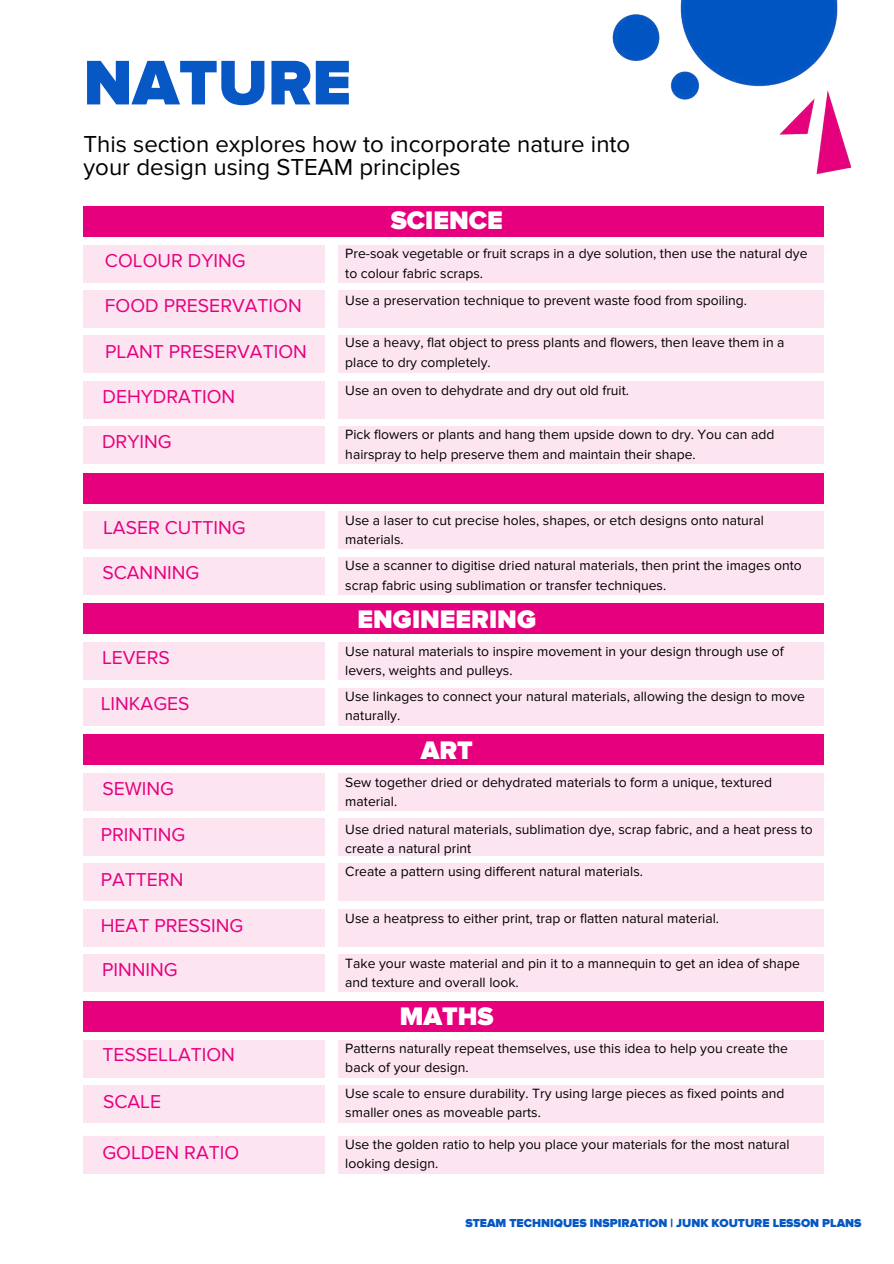
<style>
.page{position:relative;width:894px;height:1264px;background:#fff}
.page>*{position:absolute;margin:0;border:0;box-sizing:border-box;transform-origin:0 0}
.t1{font:900 65.25px "Proxima Nova";color:#0758c4}
.t2{font:900 26.25px "Proxima Nova";color:#fff}
.t3{font:24px/23.7px "Proxima Nova";color:#000}
.t4{font:19.35px "Proxima Nova";color:#e6007e}
.t5{font:13.95px/19.2px "Proxima Nova";color:#000}
.t6{font:900 12px "Proxima Nova";color:#0758c4}
</style>
<div class="page">
<div style="left:83px;top:206px;width:740px;height:30px;background:#e6007e"></div>
<div style="left:83px;top:245px;width:242px;height:38px;background:#fde4f1"></div>
<div style="left:338px;top:245px;width:485px;height:38px;background:#fde4f1"></div>
<div style="left:83px;top:290px;width:242px;height:38px;background:#fde4f1"></div>
<div style="left:338px;top:290px;width:485px;height:38px;background:#fde4f1"></div>
<div style="left:83px;top:335px;width:242px;height:38px;background:#fde4f1"></div>
<div style="left:338px;top:335px;width:485px;height:38px;background:#fde4f1"></div>
<div style="left:83px;top:380px;width:242px;height:38px;background:#fde4f1"></div>
<div style="left:338px;top:380px;width:485px;height:38px;background:#fde4f1"></div>
<div style="left:83px;top:426px;width:242px;height:38px;background:#fde4f1"></div>
<div style="left:338px;top:426px;width:485px;height:38px;background:#fde4f1"></div>
<img style="left:612px;top:0;width:240px;height:175px">
<div style="left:83px;top:511px;width:242px;height:38px;background:#fde4f1"></div>
<div style="left:338px;top:511px;width:485px;height:38px;background:#fde4f1"></div>
<div style="left:83px;top:556px;width:242px;height:38px;background:#fde4f1"></div>
<div style="left:338px;top:556px;width:485px;height:38px;background:#fde4f1"></div>
<div style="left:83px;top:642px;width:242px;height:38px;background:#fde4f1"></div>
<div style="left:338px;top:642px;width:485px;height:38px;background:#fde4f1"></div>
<div style="left:83px;top:687px;width:242px;height:38px;background:#fde4f1"></div>
<div style="left:338px;top:687px;width:485px;height:38px;background:#fde4f1"></div>
<div style="left:83px;top:773px;width:242px;height:38px;background:#fde4f1"></div>
<div style="left:338px;top:773px;width:485px;height:38px;background:#fde4f1"></div>
<div style="left:83px;top:818px;width:242px;height:38px;background:#fde4f1"></div>
<div style="left:338px;top:818px;width:485px;height:38px;background:#fde4f1"></div>
<div style="left:83px;top:863px;width:242px;height:38px;background:#fde4f1"></div>
<div style="left:338px;top:863px;width:485px;height:38px;background:#fde4f1"></div>
<div style="left:83px;top:908px;width:242px;height:38px;background:#fde4f1"></div>
<div style="left:338px;top:908px;width:485px;height:38px;background:#fde4f1"></div>
<div style="left:83px;top:954px;width:242px;height:37px;background:#fde4f1"></div>
<div style="left:338px;top:954px;width:485px;height:37px;background:#fde4f1"></div>
<div style="left:83px;top:1039px;width:242px;height:38px;background:#fde4f1"></div>
<div style="left:338px;top:1039px;width:485px;height:38px;background:#fde4f1"></div>
<div style="left:83px;top:1084px;width:242px;height:38px;background:#fde4f1"></div>
<div style="left:338px;top:1084px;width:485px;height:38px;background:#fde4f1"></div>
<div style="left:83px;top:1136px;width:242px;height:38px;background:#fde4f1"></div>
<div style="left:338px;top:1136px;width:485px;height:38px;background:#fde4f1"></div>
<div style="left:83px;top:472px;width:740px;height:31px;background:#e6007e"></div>
<div style="left:83px;top:603px;width:740px;height:31px;background:#e6007e"></div>
<div style="left:83px;top:734px;width:740px;height:31px;background:#e6007e"></div>
<div style="left:83px;top:1000px;width:740px;height:31px;background:#e6007e"></div>
<h1 class="t1" style="left:83px;top:53px;width:269px">NATURE</h1>
<h3 class="t3" style="left:83px;top:132px;width:548px">This section explores how to incorporate nature into your design using STEAM principles</h3>
<h2 class="t2" style="left:390px;top:209px;width:114px">SCIENCE</h2>
<h3 class="t4" style="left:105px;top:249px;width:142px">COLOUR DYING</h3>
<h3 class="t4" style="left:105px;top:294px;width:198px">FOOD PRESERVATION</h3>
<h3 class="t4" style="left:105px;top:340px;width:203px">PLANT PRESERVATION</h3>
<h3 class="t4" style="left:102px;top:385px;width:134px">DEHYDRATION</h3>
<h3 class="t4" style="left:102px;top:430px;width:71px">DRYING</h3>
<p class="t5" style="left:345px;top:244px;width:463px">Pre-soak vegetable or fruit scraps in a dye solution, then use the natural dye to colour fabric scraps.</p>
<p class="t5" style="left:345px;top:291px;width:403px">Use a preservation technique to prevent waste food from spoiling.</p>
<p class="t5" style="left:345px;top:333px;width:440px">Use a heavy, flat object to press plants and flowers, then leave them in a place to dry completely.</p>
<p class="t5" style="left:345px;top:381px;width:285px">Use an oven to dehydrate and dry out old fruit.</p>
<p class="t5" style="left:345px;top:425px;width:430px">Pick flowers or plants and hang them upside down to dry. You can add hairspray to help preserve them and maintain their shape.</p>
<h3 class="t4" style="left:103px;top:516px;width:144px">LASER CUTTING</h3>
<h3 class="t4" style="left:102px;top:561px;width:98px">SCANNING</h3>
<h3 class="t4" style="left:102px;top:645px;width:69px">LEVERS</h3>
<h3 class="t4" style="left:101px;top:692px;width:90px">LINKAGES</h3>
<h3 class="t4" style="left:102px;top:777px;width:73px">SEWING</h3>
<h3 class="t4" style="left:101px;top:822px;width:86px">PRINTING</h3>
<h3 class="t4" style="left:101px;top:868px;width:84px">PATTERN</h3>
<h3 class="t4" style="left:101px;top:913px;width:144px">HEAT PRESSING</h3>
<h3 class="t4" style="left:102px;top:958px;width:77px">PINNING</h3>
<h3 class="t4" style="left:102px;top:1043px;width:134px">TESSELLATION</h3>
<h3 class="t4" style="left:103px;top:1090px;width:60px">SCALE</h3>
<p class="t5" style="left:345px;top:511px;width:420px">Use a laser to cut precise holes, shapes, or etch designs onto natural materials.</p>
<p class="t5" style="left:345px;top:556px;width:458px">Use a scanner to digitise dried natural materials, then print the images onto scrap fabric using sublimation or transfer techniques.</p>
<h2 class="t2" style="left:357px;top:607px;width:180px">ENGINEERING</h2>
<p class="t5" style="left:345px;top:642px;width:440px">Use natural materials to inspire movement in your design through use of levers, weights and pulleys.</p>
<p class="t5" style="left:345px;top:686px;width:461px">Use linkages to connect your natural materials, allowing the design to move naturally.</p>
<h2 class="t2" style="left:420px;top:738px;width:54px">ART</h2>
<p class="t5" style="left:345px;top:772px;width:428px">Sew together dried or dehydrated materials to form a unique, textured material.</p>
<p class="t5" style="left:345px;top:819px;width:469px">Use dried natural materials, sublimation dye, scrap fabric, and a heat press to create a natural print</p>
<p class="t5" style="left:345px;top:861px;width:299px">Create a pattern using different natural materials.</p>
<p class="t5" style="left:345px;top:909px;width:375px">Use a heatpress to either print, trap or flatten natural material.</p>
<p class="t5" style="left:345px;top:953px;width:456px">Take your waste material and pin it to a mannequin to get an idea of shape and texture and overall look.</p>
<h2 class="t2" style="left:400px;top:1004px;width:95px">MATHS</h2>
<p class="t5" style="left:345px;top:1039px;width:444px">Patterns naturally repeat themselves, use this idea to help you create the back of your design.</p>
<p class="t5" style="left:345px;top:1083px;width:440px">Use scale to ensure durability. Try using large pieces as fixed points and smaller ones as moveable parts.</p>
<h3 class="t4" style="left:102px;top:1141px;width:138px">GOLDEN RATIO</h3>
<p class="t5" style="left:345px;top:1135px;width:445px">Use the golden ratio to help you place your materials for the most natural looking design.</p>
<p class="t6" style="left:465px;top:1217px;width:397px">STEAM TECHNIQUES INSPIRATION | JUNK KOUTURE LESSON PLANS</p>
</div>
